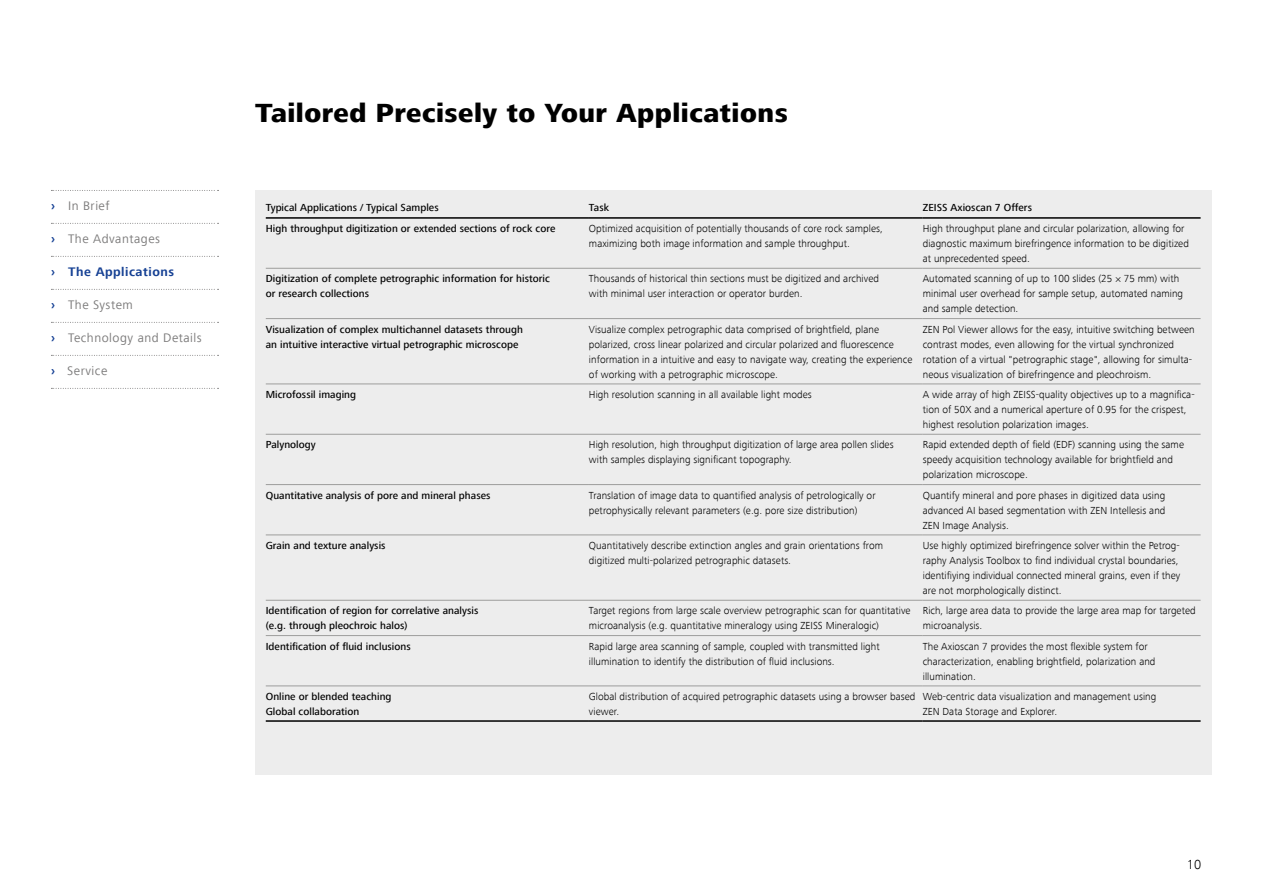
<style>
.page{position:relative;width:1263px;height:893px;background:#fff}
.page>*{position:absolute;margin:0;border:0;box-sizing:border-box;transform-origin:0 0}
.t1{font:800 27px "ZEISS Frutiger Next W1 G";letter-spacing:.02em;color:#000}
.t2{font:300 13.5px "ZEISS Frutiger Next W1 G";color:#000}
.t3{font:12.75px "ZEISS Frutiger Next W1 G";letter-spacing:.04em;color:#7c7b7b}
.t4{font:700 12.75px "ZEISS Frutiger Next W1 G";letter-spacing:.04em;color:#164194}
.t5{font:300 10.5px/15px "ZEISS Frutiger Next W1 G";letter-spacing:.005em;color:#000}
.t6{font:500 10.5px/15px "ZEISS Frutiger Next W1 G";letter-spacing:.005em;color:#000}
.s1{font-weight:700;color:#164194}
</style>
<div class="page">
<div style="left:255px;top:190px;width:957px;height:585px;background:#ededed"></div>
<hr style="left:589px;top:217px;width:334px;height:2px;background:#000">
<hr style="left:923px;top:217px;width:277px;height:2px;background:#000">
<hr style="left:589px;top:268px;width:334px;height:1px;background:#9d9d9c">
<hr style="left:923px;top:268px;width:277px;height:1px;background:#9d9d9c">
<hr style="left:589px;top:318px;width:334px;height:1px;background:#9d9d9c">
<hr style="left:923px;top:318px;width:277px;height:1px;background:#9d9d9c">
<hr style="left:589px;top:384px;width:334px;height:1px;background:#9d9d9c">
<hr style="left:923px;top:384px;width:277px;height:1px;background:#9d9d9c">
<hr style="left:589px;top:434px;width:334px;height:1px;background:#9d9d9c">
<hr style="left:923px;top:434px;width:277px;height:1px;background:#9d9d9c">
<hr style="left:589px;top:484px;width:334px;height:1px;background:#9d9d9c">
<hr style="left:923px;top:484px;width:277px;height:1px;background:#9d9d9c">
<hr style="left:589px;top:535px;width:334px;height:1px;background:#9d9d9c">
<hr style="left:923px;top:535px;width:277px;height:1px;background:#9d9d9c">
<hr style="left:589px;top:600px;width:334px;height:1px;background:#9d9d9c">
<hr style="left:923px;top:600px;width:277px;height:1px;background:#9d9d9c">
<hr style="left:589px;top:635px;width:334px;height:1px;background:#9d9d9c">
<hr style="left:923px;top:635px;width:277px;height:1px;background:#9d9d9c">
<hr style="left:266px;top:686px;width:323px;height:1px;background:#9d9d9c">
<hr style="left:589px;top:686px;width:334px;height:1px;background:#9d9d9c">
<hr style="left:923px;top:686px;width:277px;height:1px;background:#9d9d9c">
<hr style="left:266px;top:720px;width:323px;height:2px;background:#000">
<hr style="left:589px;top:720px;width:334px;height:2px;background:#000">
<hr style="left:923px;top:720px;width:277px;height:2px;background:#000">
<hr style="left:266px;top:217px;width:323px;height:2px;background:#000">
<hr style="left:266px;top:268px;width:323px;height:1px;background:#9d9d9c">
<hr style="left:266px;top:318px;width:323px;height:1px;background:#9d9d9c">
<hr style="left:266px;top:384px;width:323px;height:1px;background:#9d9d9c">
<hr style="left:266px;top:434px;width:323px;height:1px;background:#9d9d9c">
<hr style="left:266px;top:484px;width:323px;height:1px;background:#9d9d9c">
<hr style="left:266px;top:535px;width:323px;height:1px;background:#9d9d9c">
<hr style="left:266px;top:600px;width:323px;height:1px;background:#9d9d9c">
<hr style="left:266px;top:635px;width:323px;height:1px;background:#9d9d9c">
<svg style="left:51px;top:190px;width:168px;height:1px"></svg>
<svg style="left:51px;top:223px;width:168px;height:1px"></svg>
<svg style="left:51px;top:256px;width:168px;height:1px"></svg>
<svg style="left:51px;top:289px;width:168px;height:1px"></svg>
<svg style="left:51px;top:322px;width:168px;height:1px"></svg>
<svg style="left:51px;top:355px;width:168px;height:1px"></svg>
<svg style="left:51px;top:388px;width:168px;height:1px"></svg>
<p class="t3" style="left:51px;top:199px;width:60px"><span class="s1">›</span> In Brief</p>
<p class="t3" style="left:51px;top:232px;width:111px"><span class="s1">›</span> The Advantages</p>
<p class="t4" style="left:51px;top:265px;width:125px">› The Applications</p>
<p class="t3" style="left:51px;top:298px;width:83px"><span class="s1">›</span> The System</p>
<p class="t3" style="left:51px;top:331px;width:152px"><span class="s1">›</span> Technology and Details</p>
<p class="t3" style="left:51px;top:364px;width:58px"><span class="s1">›</span> Service</p>
<h1 class="t1" style="left:255px;top:97px;width:534px">Tailored Precisely to Your Applications</h1>
<p class="t6" style="left:266px;top:200px;width:174px">Typical Applications / Typical Samples</p>
<p class="t6" style="left:589px;top:200px;width:22px">Task</p>
<p class="t6" style="left:923px;top:200px;width:111px">ZEISS Axioscan 7 Offers</p>
<p class="t6" style="left:266px;top:221px;width:291px">High throughput digitization or extended sections of rock core</p>
<p class="t5" style="left:589px;top:221px;width:295px">Optimized acquisition of potentially thousands of core rock samples, maximizing both image information and sample throughput.</p>
<p class="t5" style="left:923px;top:221px;width:268px">High throughput plane and circular polarization, allowing for diagnostic maximum birefringence information to be digitized at unprecedented speed.</p>
<p class="t6" style="left:266px;top:272px;width:286px">Digitization of complete petrographic information for historic or research collections</p>
<p class="t5" style="left:589px;top:271px;width:291px">Thousands of historical thin sections must be digitized and archived with minimal user interaction or operator burden.</p>
<p class="t5" style="left:923px;top:271px;width:262px">Automated scanning of up to 100 slides (25 × 75 mm) with minimal user overhead for sample setup, automated naming and sample detection.</p>
<p class="t6" style="left:266px;top:322px;width:259px">Visualization of complex multichannel datasets through an intuitive interactive virtual petrographic microscope</p>
<p class="t5" style="left:589px;top:322px;width:325px">Visualize complex petrographic data comprised of brightfield, plane polarized, cross linear polarized and circular polarized and fluorescence information in a intuitive and easy to navigate way, creating the experience of working with a petrographic microscope.</p>
<p class="t5" style="left:923px;top:322px;width:273px">ZEN Pol Viewer allows for the easy, intuitive switching between contrast modes, even allowing for the virtual synchronized rotation of a virtual "petrographic stage", allowing for simulta&shy;neous visualization of birefringence and pleochroism.</p>
<p class="t6" style="left:266px;top:387px;width:92px">Microfossil imaging</p>
<p class="t5" style="left:589px;top:387px;width:224px">High resolution scanning in all available light modes</p>
<p class="t5" style="left:923px;top:387px;width:273px">A wide array of high ZEISS-quality objectives up to a magnifica&shy;tion of 50X and a numerical aperture of 0.95 for the crispest, highest resolution polarization images.</p>
<p class="t6" style="left:266px;top:438px;width:52px">Palynology</p>
<p class="t5" style="left:589px;top:437px;width:306px">High resolution, high throughput digitization of large area pollen slides with samples displaying significant topography.</p>
<p class="t5" style="left:923px;top:437px;width:263px">Rapid extended depth of field (EDF) scanning using the same speedy acquisition technology available for brightfield and polarization microscope.</p>
<p class="t6" style="left:266px;top:488px;width:226px">Quantitative analysis of pore and mineral phases</p>
<p class="t5" style="left:589px;top:488px;width:288px">Translation of image data to quantified analysis of petrologically or petrophysically relevant parameters (e.g. pore size distribution)</p>
<p class="t5" style="left:923px;top:488px;width:244px;text-align:justify">Quantify mineral and pore phases in digitized data using advanced AI based segmentation with ZEN Intellesis and ZEN Image Analysis.</p>
<p class="t6" style="left:266px;top:538px;width:121px">Grain and texture analysis</p>
<p class="t5" style="left:589px;top:538px;width:296px">Quantitatively describe extinction angles and grain orientations from digitized multi-polarized petrographic datasets.</p>
<p class="t5" style="left:923px;top:538px;width:259px">Use highly optimized birefringence solver within the Petrog&shy;raphy Analysis Toolbox to find individual crystal boundaries, identifiying individual connected mineral grains, even if they are not morphologically distinct.</p>
<p class="t6" style="left:266px;top:604px;width:214px">Identification of region for correlative analysis (e.g. through pleochroic halos)</p>
<p class="t5" style="left:589px;top:603px;width:323px">Target regions from large scale overview petrographic scan for quantitative microanalysis (e.g. quantitative mineralogy using ZEISS Mineralogic)</p>
<p class="t5" style="left:923px;top:603px;width:274px">Rich, large area data to provide the large area map for targeted microanalysis.</p>
<p class="t6" style="left:266px;top:639px;width:147px">Identification of fluid inclusions</p>
<p class="t5" style="left:589px;top:639px;width:292px">Rapid large area scanning of sample, coupled with transmitted light illumination to identify the distribution of fluid inclusions.</p>
<p class="t5" style="left:923px;top:639px;width:234px">The Axioscan 7 provides the most flexible system for characterization, enabling brightfield, polarization and illumination.</p>
<p class="t6" style="left:266px;top:689px;width:127px">Online or blended teaching<br>Global collaboration</p>
<p class="t5" style="left:589px;top:689px;width:328px">Global distribution of acquired petrographic datasets using a browser based viewer.</p>
<p class="t5" style="left:923px;top:689px;width:235px">Web-centric data visualization and management using<br>ZEN Data Storage and Explorer.</p>
<p class="t2" style="left:1187px;top:856px;width:16px">10</p>
</div>
